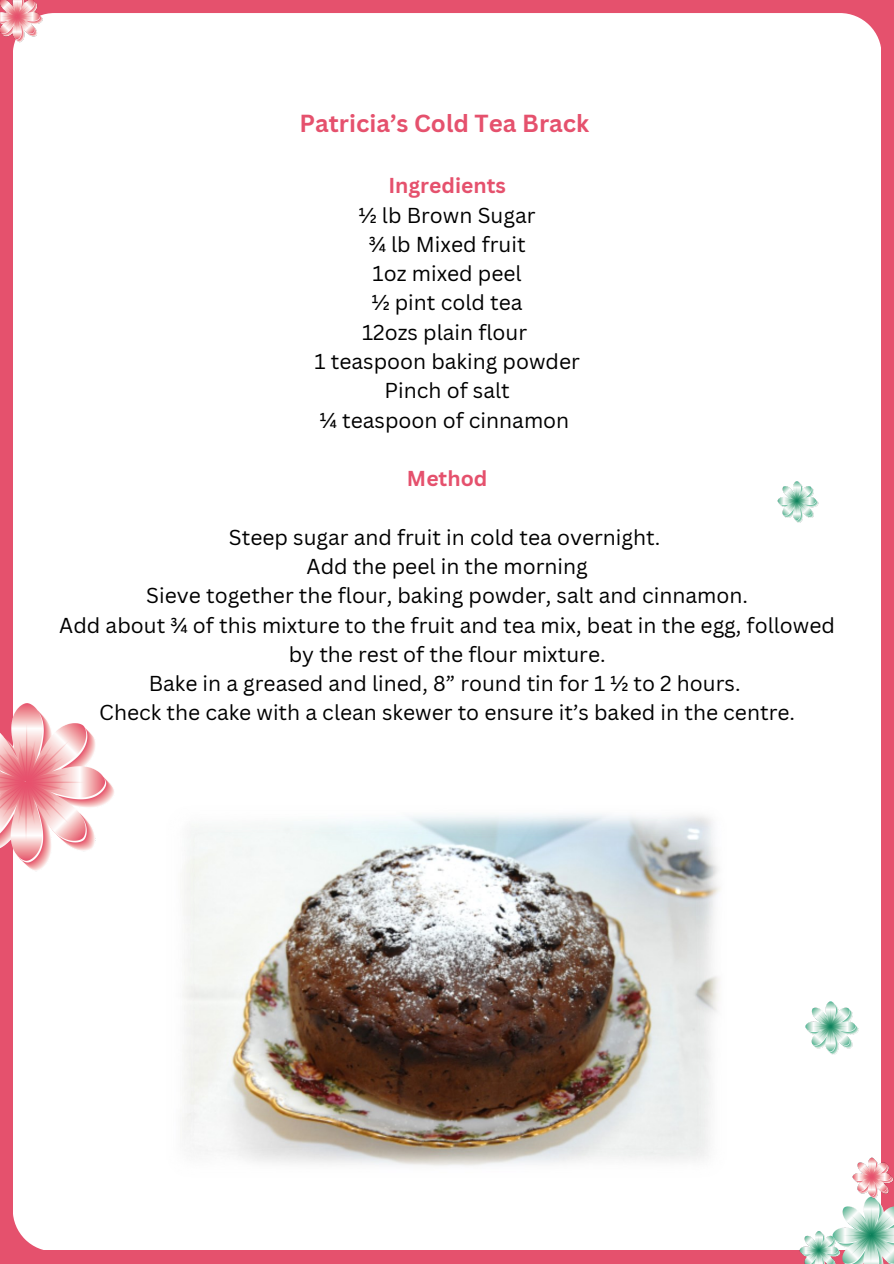
<style>
.page{position:relative;width:894px;height:1264px;background:#fff}
.page>*{position:absolute;margin:0;border:0;box-sizing:border-box;transform-origin:0 0}
.t1{font:700 24px "Canva Sans";color:#e5516d}
.t2{font:21px/29.2px "Canva Sans";color:#000;text-align:center}
.t3{font:700 21px "Canva Sans";color:#e5516d}
</style>
<div class="page">
<div style="left:0;top:0;width:893px;height:1263px;background:#e5516d"></div>
<div style="left:13px;top:13px;width:867px;height:1236px;background:#fff"></div>
<img style="left:0;top:540px;width:278px;height:493px">
<img style="left:796px;top:1161px;width:97px;height:102px">
<img style="left:0;top:0;width:89px;height:89px">
<img style="left:759px;top:464px;width:77px;height:76px">
<img style="left:781px;top:1213px;width:77px;height:50px">
<img style="left:166px;top:804px;width:561px;height:374px">
<img style="left:781px;top:978px;width:99px;height:99px">
<img style="left:813px;top:1118px;width:80px;height:119px">
<p class="t1" style="left:299px;top:107px;width:291px">Patricia’s Cold Tea Brack</p>
<p class="t3" style="left:388px;top:171px;width:119px">Ingredients</p>
<p class="t2" style="left:314px;top:200px;width:267px">½ lb Brown Sugar<br>¾ lb Mixed fruit<br>1oz mixed peel<br>½ pint cold tea<br>12ozs plain flour<br>1 teaspoon baking powder<br>Pinch of salt<br>¼ teaspoon of cinnamon</p>
<p class="t3" style="left:407px;top:463px;width:82px">Method</p>
<p class="t2" style="left:59px;top:522px;width:777px">Steep sugar and fruit in cold tea overnight.<br>Add the peel in the morning<br>Sieve together the flour, baking powder, salt and cinnamon.<br>Add about ¾ of this mixture to the fruit and tea mix, beat in the egg, followed by the rest of the flour mixture.<br>Bake in a greased and lined, 8” round tin for 1 ½ to 2 hours.<br>Check the cake with a clean skewer to ensure it’s baked in the centre.</p>
</div>
